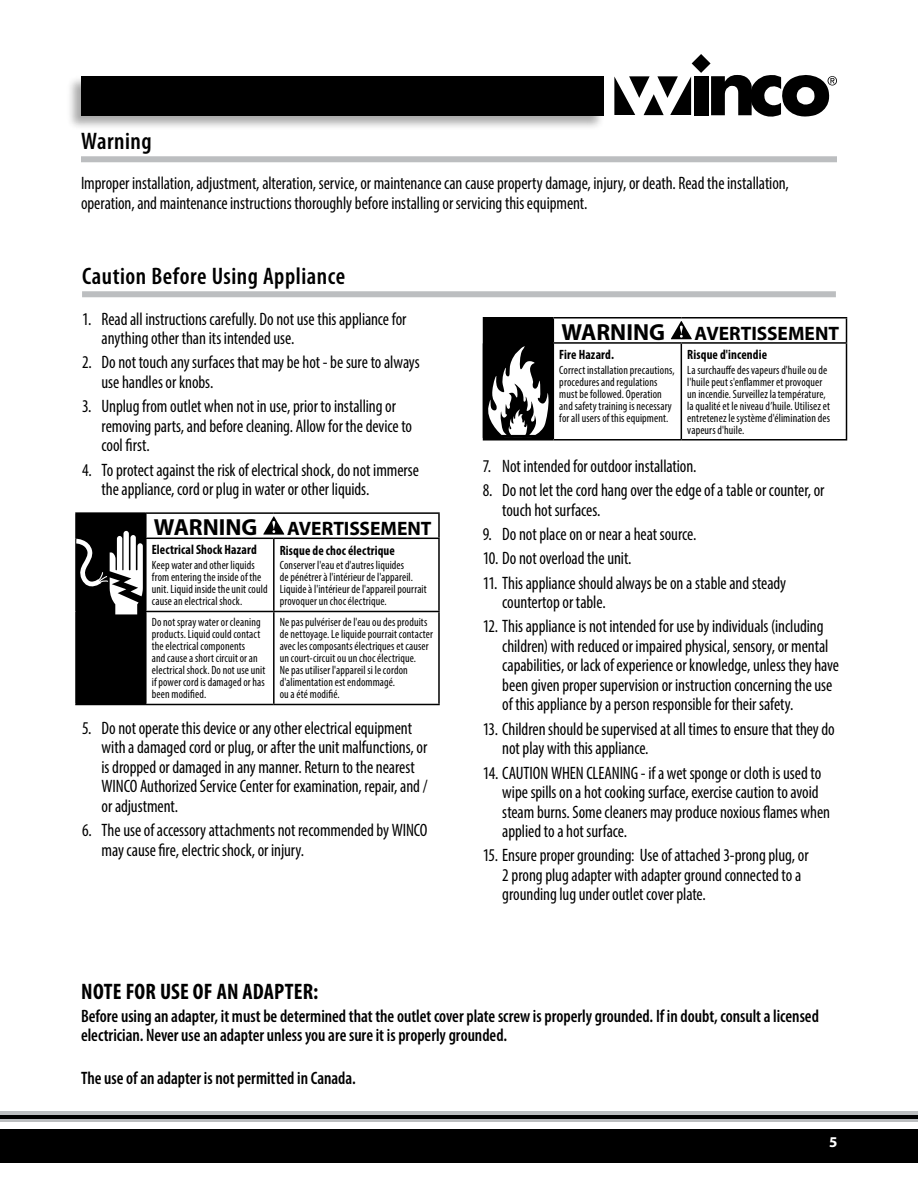
<style>
.page{position:relative;width:918px;height:1188px;background:#fff}
.page>*{position:absolute;margin:0;border:0;box-sizing:border-box;transform-origin:0 0}
.t1{font:600 condensed 24px "Myriad Pro";letter-spacing:.02em;color:#000}
.t2{font:700 23.4px "Myriad Pro";color:#000}
.t3{font:700 condensed 22.5px "Myriad Pro";letter-spacing:.01em;color:#000}
.t4{font:700 19.5px "Myriad Pro";letter-spacing:-.005em;color:#000}
.t5{font:condensed 18px/19.5px "Myriad Pro";letter-spacing:-.005em;color:#000;scale:.95 1}
.t6{font:600 condensed 18px/19.5px "Myriad Pro";color:#000;scale:.95 1}
.t7{font:700 15px "Myriad Pro";color:#fff}
.t8{font:700 condensed 13.5px "Myriad Pro";letter-spacing:.01em;color:#000;scale:.95 1}
.t9{font:condensed 12px/12px "Myriad Pro";letter-spacing:.01em;color:#000;scale:.95 1}
</style>
<div class="page">
<div style="left:0;top:1129px;width:918px;height:34px;background:#000"></div>
<svg style="left:0;top:1111px;width:918px;height:11px;fill:#bcbec0"></svg>
<hr style="left:0;top:1115px;width:918px;height:3px;background:#000">
<div style="left:66px;top:75px;width:539px;height:56px;background:#000;opacity:.34"></div>
<div style="left:81px;top:76px;width:522px;height:40px;background:#000"></div>
<svg style="left:614px;top:54px;width:223px;height:63px"></svg>
<div style="left:82px;top:291px;width:754px;height:6px;background:#bcbec0"></div>
<div style="left:81px;top:156px;width:756px;height:6px;background:#bcbec0"></div>
<div style="left:76px;top:513px;width:70px;height:191px;background:#000"></div>
<hr style="left:75px;top:512px;width:71px;height:2px;background:#000">
<hr style="left:75px;top:514px;width:2px;height:24px;background:#000">
<hr style="left:146px;top:512px;width:128px;height:2px;background:#000">
<hr style="left:145px;top:514px;width:2px;height:24px;background:#000">
<hr style="left:274px;top:512px;width:166px;height:2px;background:#000">
<hr style="left:438px;top:514px;width:2px;height:24px;background:#000">
<hr style="left:145px;top:538px;width:129px;height:1px;background:#000">
<hr style="left:145px;top:539px;width:2px;height:72px;background:#000">
<hr style="left:274px;top:538px;width:166px;height:1px;background:#000">
<hr style="left:273px;top:539px;width:2px;height:72px;background:#000">
<hr style="left:438px;top:539px;width:2px;height:72px;background:#000">
<hr style="left:75px;top:611px;width:2px;height:93px;background:#000">
<hr style="left:145px;top:611px;width:129px;height:1px;background:#000">
<hr style="left:145px;top:612px;width:2px;height:92px;background:#000">
<hr style="left:274px;top:611px;width:166px;height:1px;background:#000">
<hr style="left:273px;top:612px;width:2px;height:92px;background:#000">
<hr style="left:438px;top:612px;width:2px;height:92px;background:#000">
<hr style="left:75px;top:704px;width:71px;height:1px;background:#000">
<hr style="left:146px;top:704px;width:128px;height:1px;background:#000">
<hr style="left:274px;top:704px;width:166px;height:1px;background:#000">
<svg style="left:263px;top:516px;width:21px;height:19px"></svg>
<svg style="left:75px;top:531px;width:68px;height:83px"></svg>
<hr style="left:483px;top:317px;width:70px;height:2px;background:#000">
<hr style="left:553px;top:317px;width:128px;height:2px;background:#000">
<hr style="left:681px;top:317px;width:166px;height:2px;background:#000">
<svg style="left:846px;top:319px;width:1px;height:23px"></svg>
<hr style="left:483px;top:343px;width:1px;height:96px;background:#000">
<hr style="left:553px;top:342px;width:128px;height:2px;background:#000">
<hr style="left:553px;top:344px;width:1px;height:95px;background:#000">
<hr style="left:681px;top:342px;width:166px;height:2px;background:#000">
<hr style="left:681px;top:344px;width:1px;height:95px;background:#000">
<hr style="left:846px;top:344px;width:1px;height:95px;background:#000">
<hr style="left:483px;top:439px;width:70px;height:2px;background:#000">
<hr style="left:553px;top:439px;width:128px;height:2px;background:#000">
<hr style="left:681px;top:439px;width:166px;height:2px;background:#000">
<svg style="left:483px;top:319px;width:71px;height:115px"></svg>
<div style="left:483px;top:343px;width:71px;height:95px;border:3px solid #000"></div>
<svg style="left:671px;top:321px;width:21px;height:18px"></svg>
<h1 class="t1" style="left:81px;top:128px;width:72px">Warning</h1>
<p class="t5" style="left:81px;top:173px;width:747px">Improper installation, adjustment, alteration, service, or maintenance can cause property damage, injury, or death. Read the installation, operation, and maintenance instructions thoroughly before installing or servicing this equipment.</p>
<h1 class="t1" style="left:82px;top:263px;width:265px">Caution Before Using Appliance</h1>
<p class="t5" style="left:102px;top:309px;width:322px;text-indent:-19px">1. Read all instructions carefully. Do not use this appliance for anything other than its intended use.</p>
<p class="t5" style="left:102px;top:352px;width:337px;text-indent:-19px">2. Do not touch any surfaces that may be hot - be sure to always use handles or knobs.</p>
<p class="t5" style="left:102px;top:396px;width:328px;text-indent:-19px">3. Unplug from outlet when not in use, prior to installing or removing parts, and before cleaning. Allow for the device to cool first.</p>
<p class="t5" style="left:102px;top:460px;width:336px;text-indent:-19px">4. To protect against the risk of electrical shock, do not immerse the appliance, cord or plug in water or other liquids.</p>
<p class="t2" style="left:154px;top:512px;width:105px">WARNING</p>
<p class="t4" style="left:287px;top:516px;width:146px">AVERTISSEMENT</p>
<p class="t8" style="left:152px;top:541px;width:112px">Electrical Shock Hazard</p>
<p class="t9" style="left:152px;top:559px;width:123px">Keep water and other liquids from entering the inside of the unit. Liquid inside the unit could cause an electrical shock.</p>
<p class="t8" style="left:280px;top:542px;width:123px">Risque de choc électrique</p>
<p class="t9" style="left:280px;top:559px;width:156px">Conserver l'eau et d'autres liquides<br>de pénétrer à l'intérieur de l'appareil.<br>Liquide à l'intérieur de l'appareil pourrait provoquer un choc électrique.</p>
<p class="t9" style="left:152px;top:616px;width:121px">Do not spray water or cleaning products. Liquid could contact the electrical components<br>and cause a short circuit or an electrical shock. Do not use unit if power cord is damaged or has been modified.</p>
<p class="t9" style="left:280px;top:616px;width:163px">Ne pas pulvériser de l'eau ou des produits de nettoyage. Le liquide pourrait contacter avec les composants électriques et causer un court-circuit ou un choc électrique.<br>Ne pas utiliser l'appareil si le cordon d'alimentation est endommagé.<br>ou a été modifié.</p>
<p class="t5" style="left:102px;top:718px;width:345px;text-indent:-20px">5. Do not operate this device or any other electrical equipment with a damaged cord or plug, or after the unit malfunctions, or is dropped or damaged in any manner. Return to the nearest WINCO Authorized Service Center for examination, repair, and / or adjustment.</p>
<p class="t5" style="left:102px;top:820px;width:345px;text-indent:-19px">6. The use of accessory attachments not recommended by WINCO may cause fire, electric shock, or injury.</p>
<p class="t2" style="left:562px;top:317px;width:105px">WARNING</p>
<p class="t4" style="left:695px;top:321px;width:146px">AVERTISSEMENT</p>
<p class="t8" style="left:559px;top:346px;width:59px">Fire Hazard.</p>
<p class="t9" style="left:559px;top:364px;width:123px">Correct installation precautions, procedures and regulations must be followed. Operation and safety training is necessary for all users of this equipment.</p>
<p class="t8" style="left:687px;top:346px;width:86px">Risque d'incendie</p>
<p class="t9" style="left:687px;top:364px;width:152px">La surchauffe des vapeurs d'huile ou de l'huile peut s'enflammer et provoquer un incendie. Surveillez la température, la qualité et le niveau d’huile. Utilisez et entretenez le système d'élimination des vapeurs d'huile.</p>
<p class="t5" style="left:483px;top:456px;width:227px">7. Not intended for outdoor installation.</p>
<p class="t5" style="left:502px;top:480px;width:341px;text-indent:-19px">8. Do not let the cord hang over the edge of a table or counter, or touch hot surfaces.</p>
<p class="t5" style="left:483px;top:524px;width:226px">9. Do not place on or near a heat source.</p>
<p class="t5" style="left:483px;top:548px;width:158px">10. Do not overload the unit.</p>
<p class="t5" style="left:502px;top:573px;width:300px;text-indent:-19px">11. This appliance should always be on a stable and steady countertop or table.</p>
<p class="t5" style="left:502px;top:617px;width:356px;text-indent:-19px">12. This appliance is not intended for use by individuals (including children) with reduced or impaired physical, sensory, or mental capabilities, or lack of experience or knowledge, unless they have been given proper supervision or instruction concerning the use of this appliance by a person responsible for their safety.</p>
<p class="t5" style="left:502px;top:719px;width:352px;text-indent:-19px">13. Children should be supervised at all times to ensure that they do not play with this appliance.</p>
<p class="t5" style="left:502px;top:763px;width:347px;text-indent:-19px">14. CAUTION WHEN CLEANING - if a wet sponge or cloth is used to wipe spills on a hot cooking surface, exercise caution to avoid steam burns. Some cleaners may produce noxious flames when applied to a hot surface.</p>
<p class="t5" style="left:502px;top:846px;width:324px;text-indent:-20px">15. Ensure proper grounding: Use of attached 3-prong plug, or<br>2 prong plug adapter with adapter ground connected to a grounding lug under outlet cover plate.</p>
<p class="t3" style="left:81px;top:977px;width:239px">Note for use of an adaptEr:</p>
<p class="t6" style="left:81px;top:1006px;width:778px">Before using an adapter, it must be determined that the outlet cover plate screw is properly grounded. If in doubt, consult a licensed electrician. Never use an adapter unless you are sure it is properly grounded.</p>
<p class="t6" style="left:81px;top:1068px;width:291px">The use of an adapter is not permitted in Canada.</p>
<p class="t7" style="left:829px;top:1132px;width:10px">5</p>
</div>
